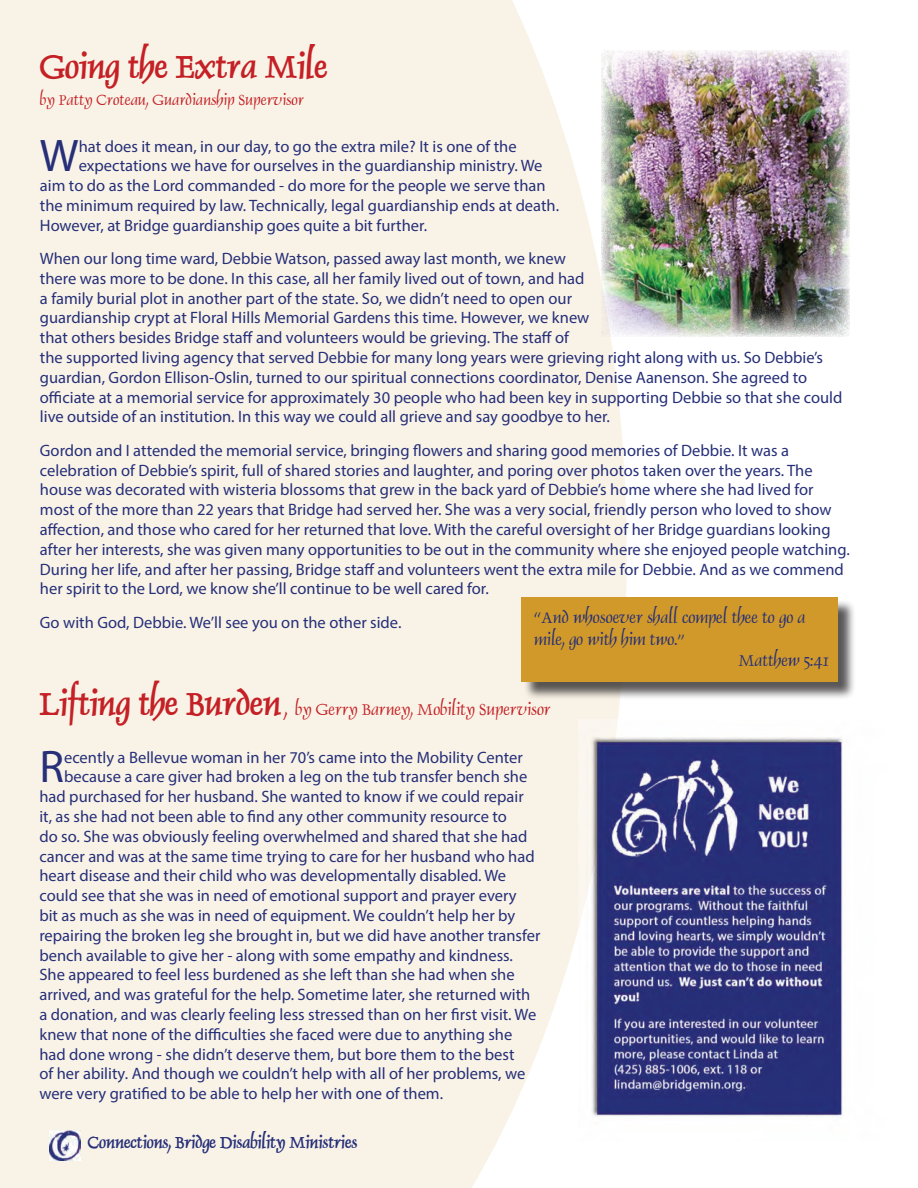
<style>
.page{position:relative;width:918px;height:1188px;background:#fff}
.page>*{position:absolute;margin:0;border:0;box-sizing:border-box;transform-origin:0 0}
.t1{font:45.9px "Myriad Pro";color:#262f78}
.t2{font:700 36px "Dolphin";color:#c42025}
.t3{font:18px "Dolphin Normal";color:#262f78}
.t4{font:18px "Dolphin Normal";color:#c42025}
.t5{font:700 18px "Dolphin";color:#262f78}
.t6{font:16.5px/19.8px "Myriad Pro";color:#262f78}
.t7{font:16.5px "Dolphin Normal";color:#c42025}
.s1{font-family:"Dolphin";font-weight:700;font-size:36px}
.s2{font-family:"Dolphin";font-weight:700;font-size:16.5px}
</style>
<div class="page">
<div style="left:0;top:0;width:627px;height:1188px;background:#f9f3e7"></div>
<img style="left:50px;top:1130px;width:31px;height:30px">
<img style="left:601px;top:50px;width:249px;height:287px">
<img style="left:579px;top:719px;width:264px;height:455px">
<div style="left:524px;top:599px;width:333px;height:101px;background:#231f20;opacity:.75"></div>
<div style="left:521px;top:597px;width:317px;height:85px;background:#d09929"></div>
<h2 class="t2" style="left:40px;top:43px;width:289px">Going the Extra Mile</h2>
<p class="t7" style="left:40px;top:89px;width:266px">by Patty Croteau, Guardianship Supervisor</p>
<h1 class="t1" style="left:40px;top:128px;width:40px">W</h1>
<p class="t6" style="left:79px;top:136px;width:439px">hat does it mean, in our day, to go the extra mile? It is one of the</p>
<p class="t6" style="left:79px;top:156px;width:465px">expectations we have for ourselves in the guardianship ministry. We</p>
<p class="t6" style="left:40px;top:175px;width:507px">aim to do as the Lord commanded - do more for the people we serve than</p>
<p class="t6" style="left:40px;top:195px;width:521px">the minimum required by law. Technically, legal guardianship ends at death.</p>
<p class="t6" style="left:40px;top:215px;width:389px">However, at Bridge guardianship goes quite a bit further.</p>
<p class="t6" style="left:40px;top:248px;width:804px">When our long time ward, Debbie Watson, passed away last month, we knew<br>there was more to be done. In this case, all her family lived out of town, and had<br>a family burial plot in another part of the state. So, we didn’t need to open our<br>guardianship crypt at Floral Hills Memorial Gardens this time. However, we knew<br>that others besides Bridge staff and volunteers would be grieving. The staff of<br>the supported living agency that served Debbie for many long years were grieving right along with us. So Debbie’s guardian, Gordon Ellison-Oslin, turned to our spiritual connections coordinator, Denise Aanenson. She agreed to officiate at a memorial service for approximately 30 people who had been key in supporting Debbie so that she could live outside of an institution. In this way we could all grieve and say goodbye to her.</p>
<p class="t6" style="left:40px;top:440px;width:811px">Gordon and I attended the memorial service, bringing flowers and sharing good memories of Debbie. It was a celebration of Debbie’s spirit, full of shared stories and laughter, and poring over photos taken over the years. The house was decorated with wisteria blossoms that grew in the back yard of Debbie’s home where she had lived for most of the more than 22 years that Bridge had served her. She was a very social, friendly person who loved to show affection, and those who cared for her returned that love. With the careful oversight of her Bridge guardians looking after her interests, she was given many opportunities to be out in the community where she enjoyed people watching.<br>During her life, and after her passing, Bridge staff and volunteers went the extra mile for Debbie. And as we commend her spirit to the Lord, we know she’ll continue to be well cared for.</p>
<p class="t6" style="left:40px;top:612px;width:363px">Go with God, Debbie. We’ll see you on the other side.</p>
<p class="t3" style="left:534px;top:606px;width:273px">“And whosoever shall compel thee to go a</p>
<p class="t3" style="left:534px;top:628px;width:152px">mile, go with him two.”</p>
<p class="t3" style="left:739px;top:649px;width:92px">Matthew 5:41</p>
<p class="t4" style="left:39px;top:698px;width:513px"><span class="s1">Lifting the Burden</span> <span class="s2">,</span> by Gerry Barney, Mobility Supervisor</p>
<h1 class="t1" style="left:39px;top:739px;width:26px">R</h1>
<p class="t6" style="left:64px;top:747px;width:460px">ecently a Bellevue woman in her 70’s came into the Mobility Center</p>
<p class="t6" style="left:64px;top:767px;width:465px">because a care giver had broken a leg on the tub transfer bench she</p>
<p class="t6" style="left:39px;top:786px;width:486px">had purchased for her husband. She wanted to know if we could repair</p>
<p class="t6" style="left:39px;top:806px;width:469px">it, as she had not been able to find any other community resource to</p>
<p class="t6" style="left:39px;top:826px;width:490px">do so. She was obviously feeling overwhelmed and shared that she had</p>
<p class="t6" style="left:39px;top:846px;width:497px">cancer and was at the same time trying to care for her husband who had</p>
<p class="t6" style="left:39px;top:866px;width:468px">heart disease and their child who was developmentally disabled. We</p>
<p class="t6" style="left:39px;top:885px;width:479px">could see that she was in need of emotional support and prayer every</p>
<p class="t6" style="left:39px;top:905px;width:477px">bit as much as she was in need of equipment. We couldn’t help her by</p>
<p class="t6" style="left:39px;top:925px;width:503px">repairing the broken leg she brought in, but we did have another transfer</p>
<p class="t6" style="left:39px;top:945px;width:475px">bench available to give her - along with some empathy and kindness.</p>
<p class="t6" style="left:39px;top:965px;width:477px">She appeared to feel less burdened as she left than she had when she</p>
<p class="t6" style="left:39px;top:984px;width:493px">arrived, and was grateful for the help. Sometime later, she returned with</p>
<p class="t6" style="left:39px;top:1004px;width:498px">a donation, and was clearly feeling less stressed than on her first visit. We</p>
<p class="t6" style="left:39px;top:1024px;width:474px">knew that none of the difficulties she faced were due to anything she</p>
<p class="t6" style="left:39px;top:1044px;width:477px">had done wrong - she didn’t deserve them, but bore them to the best</p>
<p class="t6" style="left:39px;top:1064px;width:487px">of her ability. And though we couldn’t help with all of her problems, we</p>
<p class="t6" style="left:39px;top:1083px;width:405px">were very gratified to be able to help her with one of them.</p>
<p class="t5" style="left:88px;top:1131px;width:271px">Connections, Bridge Disability Ministries</p>
</div>
